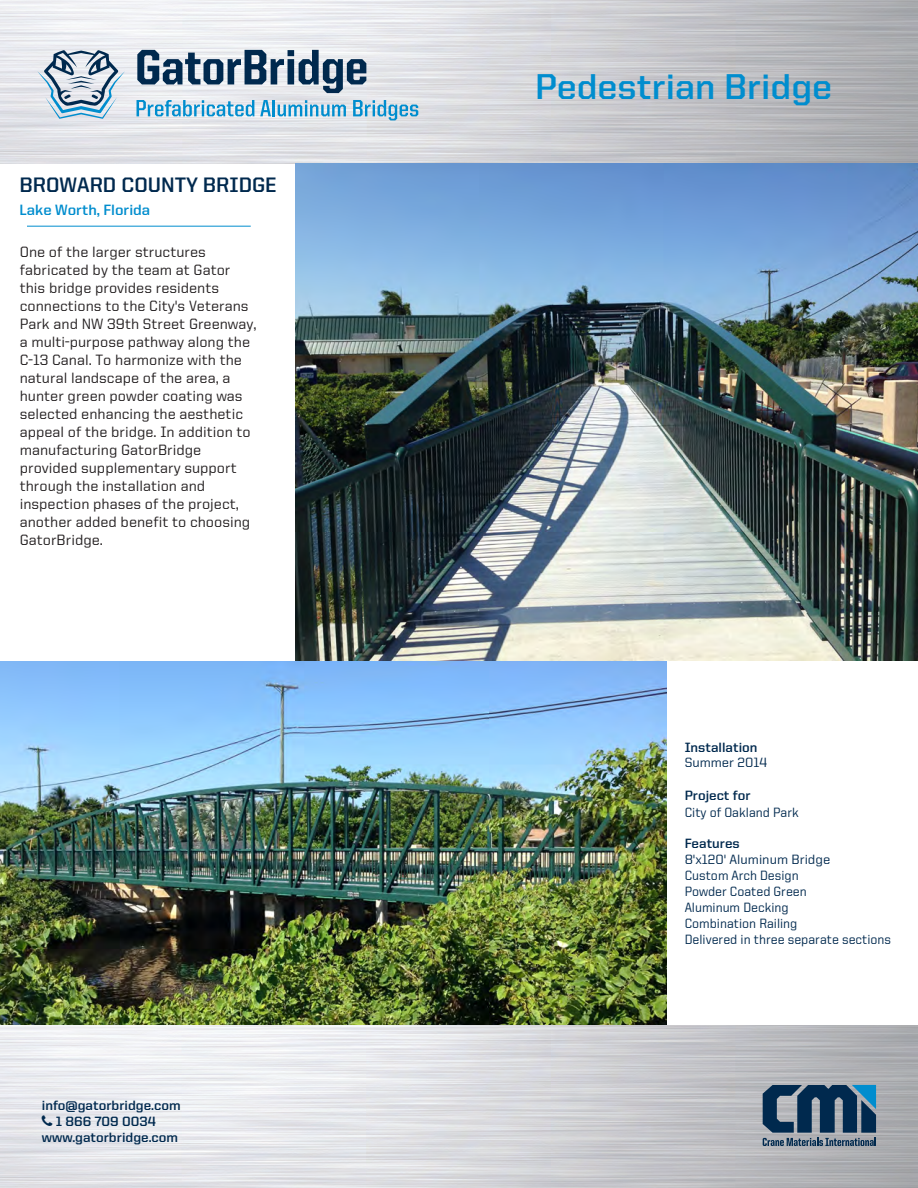
<style>
.page{position:relative;width:918px;height:1188px;background:#fff}
.page>*{position:absolute;margin:0;border:0;box-sizing:border-box;transform-origin:0 0}
.t1{font:700 36px "United Sans Reg";color:#008dce}
.t2{font:700 21px "United Sans Reg";color:#00294e}
.t3{font:500 15px/18px "United Sans Reg";color:#231f20}
.t4{font:700 15px "United Sans Reg";color:#008dce}
.t5{font:500 13.5px/16px "United Sans Reg";color:#00294e}
.t6{font:700 13.5px "United Sans Reg";color:#00294e}
.t7{font:500 13.5px "United Sans Reg";color:#00294e;scale:.95 1}
</style>
<div class="page">
<img style="left:0;top:0;width:918px;height:164px">
<svg style="left:763px;top:1085px;width:113px;height:61px;background:#44617b"></svg>
<hr style="left:27px;top:226px;width:224px;height:1px;background:#008dce">
<svg style="left:137px;top:50px;width:229px;height:43px"></svg>
<svg style="left:137px;top:100px;width:117px;height:16px;background:#8fc6e2"></svg>
<svg style="left:260px;top:100px;width:86px;height:16px"></svg>
<svg style="left:353px;top:100px;width:65px;height:20px"></svg>
<svg style="left:37px;top:50px;width:88px;height:69px;background:#afc1cf"></svg>
<img style="left:295px;top:164px;width:623px;height:496px">
<img style="left:0;top:662px;width:667px;height:363px">
<svg style="left:42px;top:1115px;width:11px;height:11px"></svg>
<h2 class="t2" style="left:19px;top:173px;width:259px">BROWARD COUNTY BRIDGE</h2>
<p class="t4" style="left:19px;top:202px;width:132px">Lake Worth, Florida</p>
<p class="t3" style="left:20px;top:242px;width:238px">One of the larger structures fabricated by the team at Gator this bridge provides residents connections to the City's Veterans<br>Park and NW 39th Street Greenway, a multi-purpose pathway along the<br>C-13 Canal. To harmonize with the natural landscape of the area, a hunter green powder coating was selected enhancing the aesthetic appeal of the bridge. In addition to manufacturing GatorBridge provided supplementary support through the installation and inspection phases of the project, another added benefit to choosing<br>GatorBridge.</p>
<p class="t6" style="left:42px;top:1098px;width:140px">info@gatorbridge.com</p>
<p class="t6" style="left:56px;top:1114px;width:102px">1 866 709 0034</p>
<p class="t6" style="left:42px;top:1130px;width:138px">www.gatorbridge.com</p>
<h1 class="t1" style="left:535px;top:67px;width:298px">Pedestrian Bridge</h1>
<p class="t6" style="left:685px;top:740px;width:74px">Installation</p>
<p class="t5" style="left:685px;top:754px;width:84px">Summer 2014</p>
<p class="t6" style="left:685px;top:788px;width:68px">Project for</p>
<p class="t7" style="left:685px;top:805px;width:122px">City of Oakland Park</p>
<p class="t6" style="left:685px;top:836px;width:57px">Features</p>
<p class="t5" style="left:685px;top:851px;width:208px">8'x120' Aluminum Bridge<br>Custom Arch Design<br>Powder Coated Green<br>Aluminum Decking<br>Combination Railing<br>Delivered in three separate sections</p>
</div>
